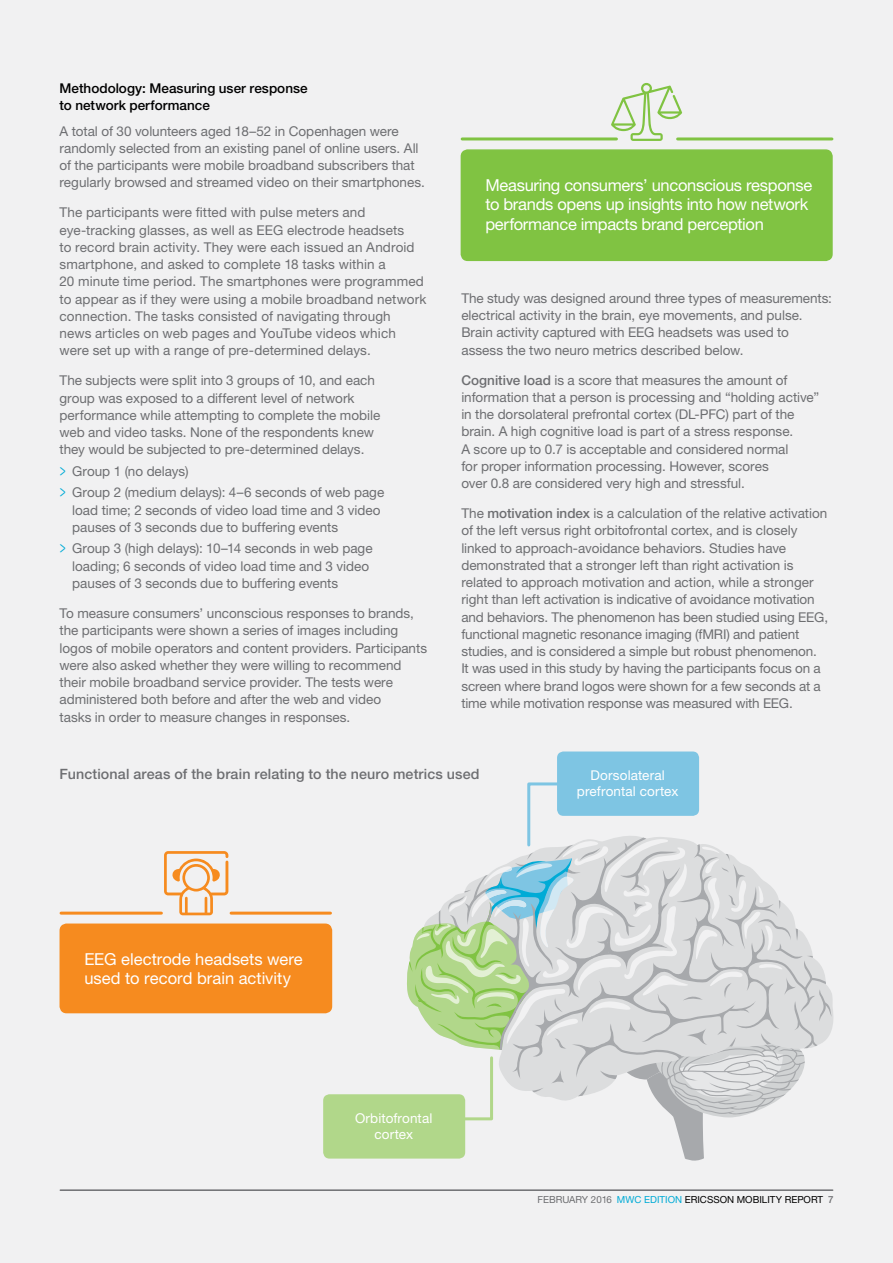
<style>
.page{position:relative;width:893px;height:1263px;background:#f1f1f2}
.page>*{position:absolute;margin:0;border:0;box-sizing:border-box;transform-origin:0 0}
.t1{font:16.5px/19.5px "Ericsson Sans";letter-spacing:-.015em;color:#fff}
.t2{font:500 14.25px "Ericsson Sans";letter-spacing:.01em;color:#6d6e71}
.t3{font:13.5px/17.2px "Ericsson Sans";color:#6d6e71}
.t4{font:500 13.5px/17.2px "Ericsson Sans";letter-spacing:.005em;color:#000}
.t5{font:13.5px/16.2px "Ericsson Sans";letter-spacing:.01em;color:#fff;text-align:center}
.t6{font:9.75px "Ericsson Sans";color:#000}
.s1{font-family:"Ericsson Capital";color:#00abd6}
.s2{font-weight:500}
.s3{color:#6d6e71}
.s4{color:#00abd6}
.s5{font-weight:500;color:#6d6e71}
</style>
<div class="page">
<div style="left:60px;top:924px;width:271px;height:88px;background:#f68b1f;border-radius:6px"></div>
<div style="left:60px;top:923px;width:272px;height:90px;border:2px solid #f68b1f;border-radius:6px"></div>
<div style="left:461px;top:150px;width:371px;height:110px;background:#80c342;border-radius:6px"></div>
<div style="left:461px;top:149px;width:372px;height:112px;border:2px solid #80c342;border-radius:6px"></div>
<hr style="left:462px;top:137px;width:154px;height:3px;background:#80c342">
<hr style="left:61px;top:912px;width:100px;height:3px;background:#f68b1f">
<hr style="left:678px;top:137px;width:154px;height:3px;background:#80c342">
<hr style="left:231px;top:912px;width:99px;height:3px;background:#f68b1f">
<svg style="left:377px;top:781px;width:455px;height:380px"></svg>
<div style="left:557px;top:751px;width:142px;height:65px;background:#7ec5e3;border-radius:6px"></div>
<div style="left:323px;top:1094px;width:142px;height:64px;background:#b1d78a;border-radius:6px"></div>
<hr style="left:60px;top:1189px;width:773px;height:2px;background:#6d6e71">
<svg style="left:164px;top:851px;width:64px;height:64px"></svg>
<svg style="left:611px;top:83px;width:71px;height:58px"></svg>
<p class="t4" style="left:60px;top:79px;width:250px">Methodology: Measuring user response to network performance</p>
<p class="t3" style="left:60px;top:122px;width:367px">A total of 30 volunteers aged 18–52 in Copenhagen were randomly selected from an existing panel of online users. All of the participants were mobile broadband subscribers that regularly browsed and streamed video on their smartphones.</p>
<p class="t3" style="left:60px;top:204px;width:368px">The participants were fitted with pulse meters and eye-tracking glasses, as well as EEG electrode headsets<br>to record brain activity. They were each issued an Android smartphone, and asked to complete 18 tasks within a<br>20 minute time period. The smartphones were programmed to appear as if they were using a mobile broadband network connection. The tasks consisted of navigating through<br>news articles on web pages and YouTube videos which were set up with a range of pre-determined delays.</p>
<p class="t3" style="left:60px;top:372px;width:322px">The subjects were split into 3 groups of 10, and each group was exposed to a different level of network performance while attempting to complete the mobile web and video tasks. None of the respondents knew they would be subjected to pre-determined delays.</p>
<p class="t3" style="left:60px;top:460px;width:326px;line-height:21.5px"><span class="s1">&gt;</span> Group 1 (no delays)<br><span class="s1">&gt;</span> Group 2 (medium delays): 4–6 seconds of web page</p>
<p class="t3" style="left:72px;top:501px;width:310px">load time; 2 seconds of video load time and 3 video pauses of 3 seconds due to buffering events</p>
<p class="t3" style="left:72px;top:540px;width:302px;text-indent:-13px"><span class="s1">&gt;</span> Group 3 (high delays): 10–14 seconds in web page loading; 6 seconds of video load time and 3 video pauses of 3 seconds due to buffering events</p>
<p class="t3" style="left:60px;top:605px;width:369px">To measure consumers’ unconscious responses to brands, the participants were shown a series of images including logos of mobile operators and content providers. Participants were also asked whether they were willing to recommend their mobile broadband service provider. The tests were administered both before and after the web and video<br>tasks in order to measure changes in responses.</p>
<p class="t1" style="left:485px;top:175px;width:328px">Measuring consumers’ unconscious response to brands opens up insights into how network performance impacts brand perception</p>
<p class="t3" style="left:461px;top:289px;width:372px">The study was designed around three types of measurements: electrical activity in the brain, eye movements, and pulse.<br>Brain activity captured with EEG headsets was used to assess the two neuro metrics described below.</p>
<p class="t3" style="left:461px;top:371px;width:359px"><span class="s2">Cognitive load</span> is a score that measures the amount of information that a person is processing and “holding active” in the dorsolateral prefrontal cortex (DL-PFC) part of the brain. A high cognitive load is part of a stress response.<br>A score up to 0.7 is acceptable and considered normal<br>for proper information processing. However, scores<br>over 0.8 are considered very high and stressful.</p>
<p class="t3" style="left:461px;top:505px;width:368px">The <span class="s2">motivation index</span> is a calculation of the relative activation of the left versus right orbitofrontal cortex, and is closely linked to approach-avoidance behaviors. Studies have demonstrated that a stronger left than right activation is related to approach motivation and action, while a stronger right than left activation is indicative of avoidance motivation and behaviors. The phenomenon has been studied using EEG, functional magnetic resonance imaging (fMRI) and patient studies, and is considered a simple but robust phenomenon.<br>It was used in this study by having the participants focus on a screen where brand logos were shown for a few seconds at a time while motivation response was measured with EEG.</p>
<p class="t2" style="left:60px;top:766px;width:422px">Functional areas of the brain relating to the neuro metrics used</p>
<p class="t5" style="left:577px;top:767px;width:103px">Dorsolateral prefrontal cortex</p>
<p class="t1" style="left:84px;top:949px;width:220px">EEG electrode headsets were used to record brain activity</p>
<p class="t5" style="left:355px;top:1110px;width:79px">Orbitofrontal cortex</p>
<p class="t6" style="left:538px;top:1194px;width:297px"><span class="s3">FEBRUARY 2016</span> <span class="s4">MWC EDITION</span> ERICSSON MOBILITY REPORT <span class="s5">7</span></p>
</div>
